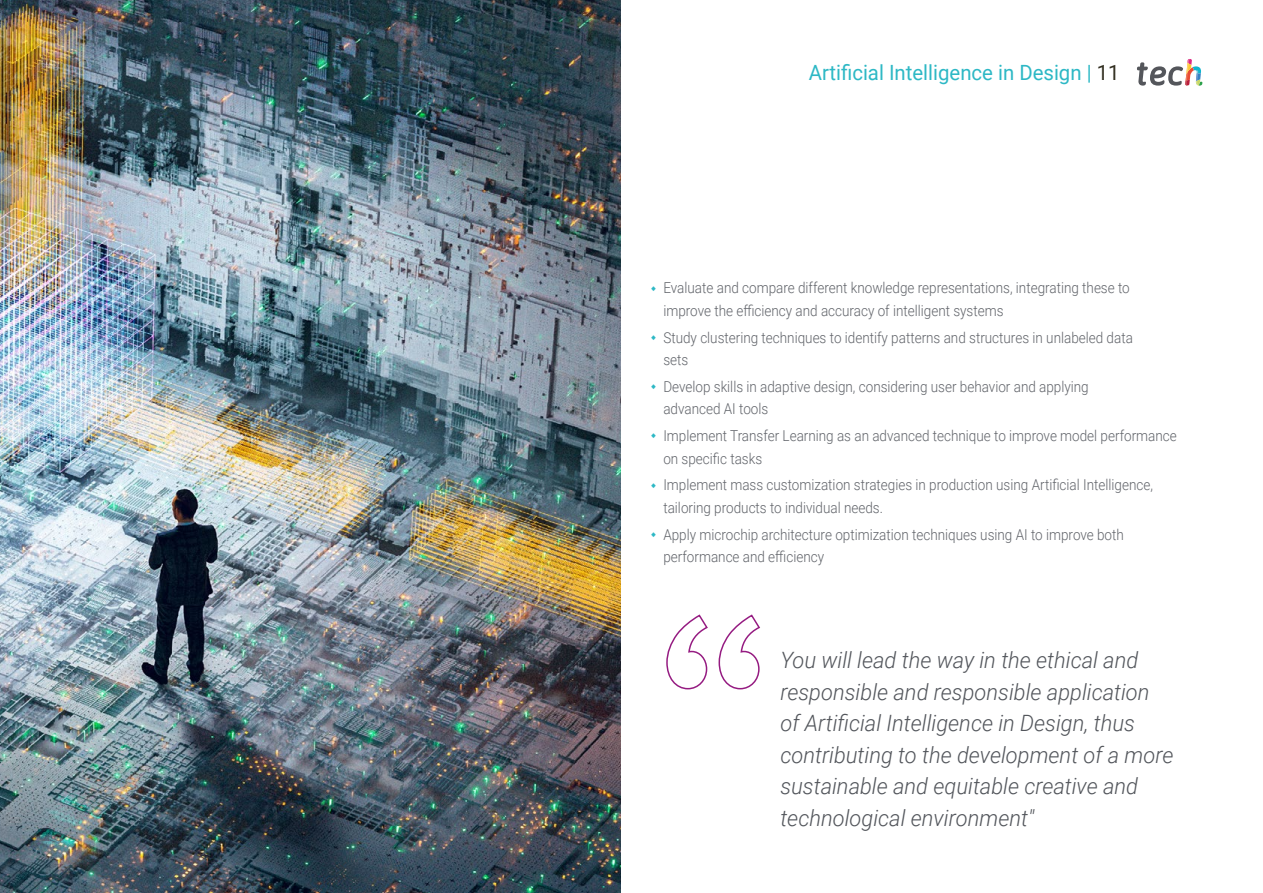
<style>
.page{position:relative;width:1263px;height:893px;background:#fff}
.page>*{position:absolute;margin:0;border:0;box-sizing:border-box;transform-origin:0 0}
.t1{font:italic 300 22.5px/31.5px "Roboto";color:#52555b}
.t2{font:21px "Roboto";color:#2db8c5}
.t3{font:300 15px/22.5px "Roboto";color:#61646a;scale:.9 1}
.s1{color:#312e20}
</style>
<div class="page">
<img style="left:0;top:0;width:621px;height:893px">
<svg style="left:666px;top:614px;width:94px;height:76px"></svg>
<svg style="left:1137px;top:59px;width:65px;height:27px"></svg>
<h2 class="t2" style="left:809px;top:57px;width:312px">Artificial Intelligence in Design | <span class="s1">11</span></h2>
<p class="t3" style="left:663px;top:276px;width:520px">Evaluate and compare different knowledge representations, integrating these to improve the efficiency and accuracy of intelligent systems</p>
<p class="t3" style="left:663px;top:325px;width:523px">Study clustering techniques to identify patterns and structures in unlabeled data sets</p>
<p class="t3" style="left:663px;top:375px;width:474px">Develop skills in adaptive design, considering user behavior and applying advanced AI tools</p>
<p class="t3" style="left:663px;top:424px;width:572px">Implement Transfer Learning as an advanced technique to improve model performance on specific tasks</p>
<p class="t3" style="left:663px;top:473px;width:545px">Implement mass customization strategies in production using Artificial Intelligence, tailoring products to individual needs.</p>
<p class="t3" style="left:663px;top:522px;width:513px">Apply microchip architecture optimization techniques using AI to improve both performance and efficiency</p>
<h1 class="t1" style="left:780px;top:644px;width:395px">You will lead the way in the ethical and responsible and responsible application of Artificial Intelligence in Design, thus contributing to the development of a more sustainable and equitable creative and technological environment"</h1>
</div>
